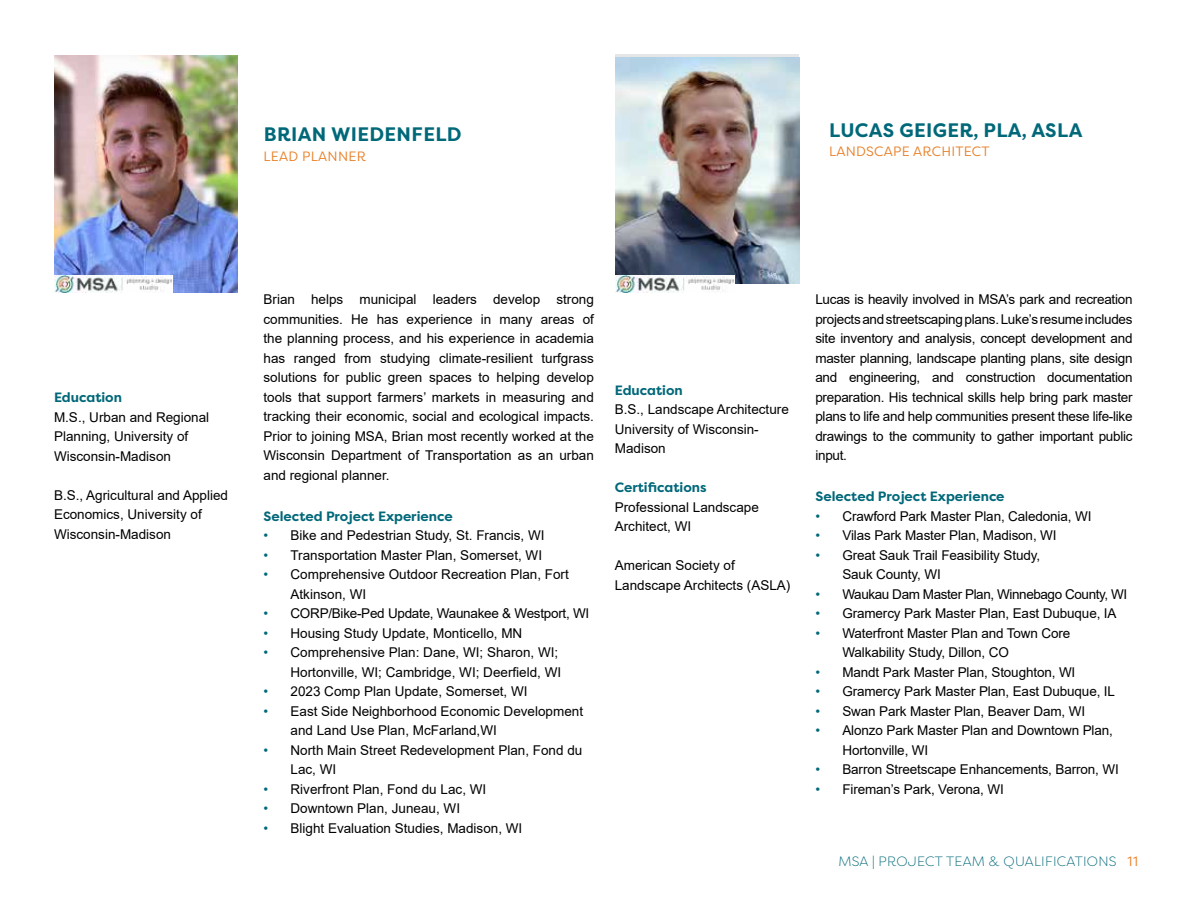
<style>
.page{position:relative;width:1188px;height:918px;background:#fff}
.page>*{position:absolute;margin:0;border:0;box-sizing:border-box;transform-origin:0 0}
.t1{font:700 19.5px "Filson Pro";letter-spacing:.02em;color:#006879}
.t2{font:13.5px/19.5px "Arial";color:#000}
.t3{font:700 13.5px "Filson Pro";color:#006879}
.t4{font:13.5px "Arial";letter-spacing:-.02em;color:#000}
.t5{font:13.5px "Arial";letter-spacing:-.03em;color:#000}
.t6{font:300 13.5px "Filson Pro";letter-spacing:.02em;color:#006879}
.t7{font:13.5px "Filson Pro";letter-spacing:.02em;color:#e97e24}
.s1{color:#006879}
.s2{font-weight:400;color:#e97e24}
</style>
<div class="page">
<img style="left:615px;top:57px;width:184px;height:226px">
<img style="left:54px;top:55px;width:184px;height:238px">
<img style="left:54px;top:275px;width:119px;height:18px">
<img style="left:616px;top:276px;width:118px;height:17px">
<h1 class="t1" style="left:264px;top:122px;width:200px">BRIAN WIEDENFELD</h1>
<p class="t7" style="left:264px;top:147px;width:104px">LEAD PLANNER</p>
<h1 class="t1" style="left:829px;top:117px;width:255px">LUCAS GEIGER, PLA, ASLA</h1>
<p class="t7" style="left:829px;top:142px;width:162px">LANDSCAPE ARCHITECT</p>
<p class="t3" style="left:54px;top:389px;width:70px">Education</p>
<p class="t2" style="left:54px;top:407px;width:157px">M.S., Urban and Regional<br>Planning, University of<br>Wisconsin-Madison</p>
<p class="t2" style="left:54px;top:485px;width:176px">B.S., Agricultural and Applied<br>Economics, University of<br>Wisconsin-Madison</p>
<p class="t2" style="left:264px;top:290px;width:332px;text-align:justify">Brian helps municipal leaders develop strong communities. He has experience in many areas of the planning process, and his experience in academia has ranged from studying climate-resilient turfgrass solutions for public green spaces to helping develop tools that support farmers’ markets in measuring and tracking their economic, social and ecological impacts.<br>Prior to joining MSA, Brian most recently worked at the Wisconsin Department of Transportation as an urban and regional planner.</p>
<p class="t3" style="left:264px;top:507px;width:191px">Selected Project Experience</p>
<p class="t2" style="left:264px;top:526px;width:283px"><span class="s1">•</span> Bike and Pedestrian Study, St. Francis, WI</p>
<p class="t2" style="left:264px;top:545px;width:280px"><span class="s1">•</span> Transportation Master Plan, Somerset, WI</p>
<p class="t2" style="left:291px;top:565px;width:280px;text-indent:-27px"><span class="s1">•</span> Comprehensive Outdoor Recreation Plan, Fort<br>Atkinson, WI</p>
<p class="t4" style="left:264px;top:604px;width:327px"><span class="s1">•</span> CORP/Bike-Ped Update, Waunakee &amp; Westport, WI</p>
<p class="t2" style="left:264px;top:623px;width:260px"><span class="s1">•</span> Housing Study Update, Monticello, MN</p>
<p class="t2" style="left:264px;top:643px;width:299px;text-align:right"><span class="s1">•</span> Comprehensive Plan: Dane, WI; Sharon, WI;<br>Hortonville, WI; Cambridge, WI; Deerfield, WI</p>
<p class="t2" style="left:264px;top:682px;width:266px"><span class="s1">•</span> 2023 Comp Plan Update, Somerset, WI</p>
<p class="t2" style="left:291px;top:701px;width:294px;text-indent:-27px"><span class="s1">•</span> East Side Neighborhood Economic Development and Land Use Plan, McFarland,WI</p>
<p class="t2" style="left:291px;top:740px;width:293px;text-indent:-27px"><span class="s1">•</span> North Main Street Redevelopment Plan, Fond du<br>Lac, WI</p>
<p class="t2" style="left:264px;top:779px;width:224px"><span class="s1">•</span> Riverfront Plan, Fond du Lac, WI</p>
<p class="t2" style="left:264px;top:798px;width:198px"><span class="s1">•</span> Downtown Plan, Juneau, WI</p>
<p class="t2" style="left:264px;top:818px;width:260px"><span class="s1">•</span> Blight Evaluation Studies, Madison, WI</p>
<p class="t3" style="left:615px;top:382px;width:70px">Education</p>
<p class="t2" style="left:615px;top:400px;width:176px">B.S., Landscape Architecture<br>University of Wisconsin-<br>Madison</p>
<p class="t3" style="left:615px;top:479px;width:93px">Certifications</p>
<p class="t2" style="left:615px;top:497px;width:146px">Professional Landscape<br>Architect, WI</p>
<p class="t2" style="left:615px;top:556px;width:177px">American Society of<br>Landscape Architects (ASLA)</p>
<p class="t2" style="left:815px;top:290px;width:319px;text-align:justify">Lucas is heavily involved in MSA’s park and recreation projects and streetscaping plans. Luke’s resume includes site inventory and analysis, concept development and master planning, landscape planting plans, site design and engineering, and construction documentation preparation. His technical skills help bring park master plans to life and help communities present these life-like drawings to the community to gather important public input.</p>
<p class="t3" style="left:815px;top:488px;width:191px">Selected Project Experience</p>
<p class="t2" style="left:815px;top:506px;width:278px"><span class="s1">•</span> Crawford Park Master Plan, Caledonia, WI</p>
<p class="t2" style="left:815px;top:526px;width:243px"><span class="s1">•</span> Vilas Park Master Plan, Madison, WI</p>
<p class="t2" style="left:842px;top:545px;width:199px;text-indent:-27px"><span class="s1">•</span> Great Sauk Trail Feasibility Study,<br>Sauk County, WI</p>
<p class="t5" style="left:815px;top:585px;width:313px"><span class="s1">•</span> Waukau Dam Master Plan, Winnebago County, WI</p>
<p class="t2" style="left:815px;top:604px;width:303px"><span class="s1">•</span> Gramercy Park Master Plan, East Dubuque, IA</p>
<p class="t2" style="left:842px;top:623px;width:229px;text-indent:-27px"><span class="s1">•</span> Waterfront Master Plan and Town Core<br>Walkability Study, Dillon, CO</p>
<p class="t2" style="left:815px;top:662px;width:261px"><span class="s1">•</span> Mandt Park Master Plan, Stoughton, WI</p>
<p class="t2" style="left:815px;top:682px;width:301px"><span class="s1">•</span> Gramercy Park Master Plan, East Dubuque, IL</p>
<p class="t2" style="left:815px;top:701px;width:271px"><span class="s1">•</span> Swan Park Master Plan, Beaver Dam, WI</p>
<p class="t2" style="left:842px;top:721px;width:272px;text-indent:-27px"><span class="s1">•</span> Alonzo Park Master Plan and Downtown Plan,<br>Hortonville, WI</p>
<p class="t2" style="left:815px;top:760px;width:305px"><span class="s1">•</span> Barron Streetscape Enhancements, Barron, WI</p>
<p class="t2" style="left:815px;top:779px;width:190px"><span class="s1">•</span> Fireman’s Park, Verona, WI</p>
<p class="t6" style="left:838px;top:853px;width:301px">MSA | PROJECT TEAM &amp; QUALIFICATIONS <span class="s2">11</span></p>
</div>
